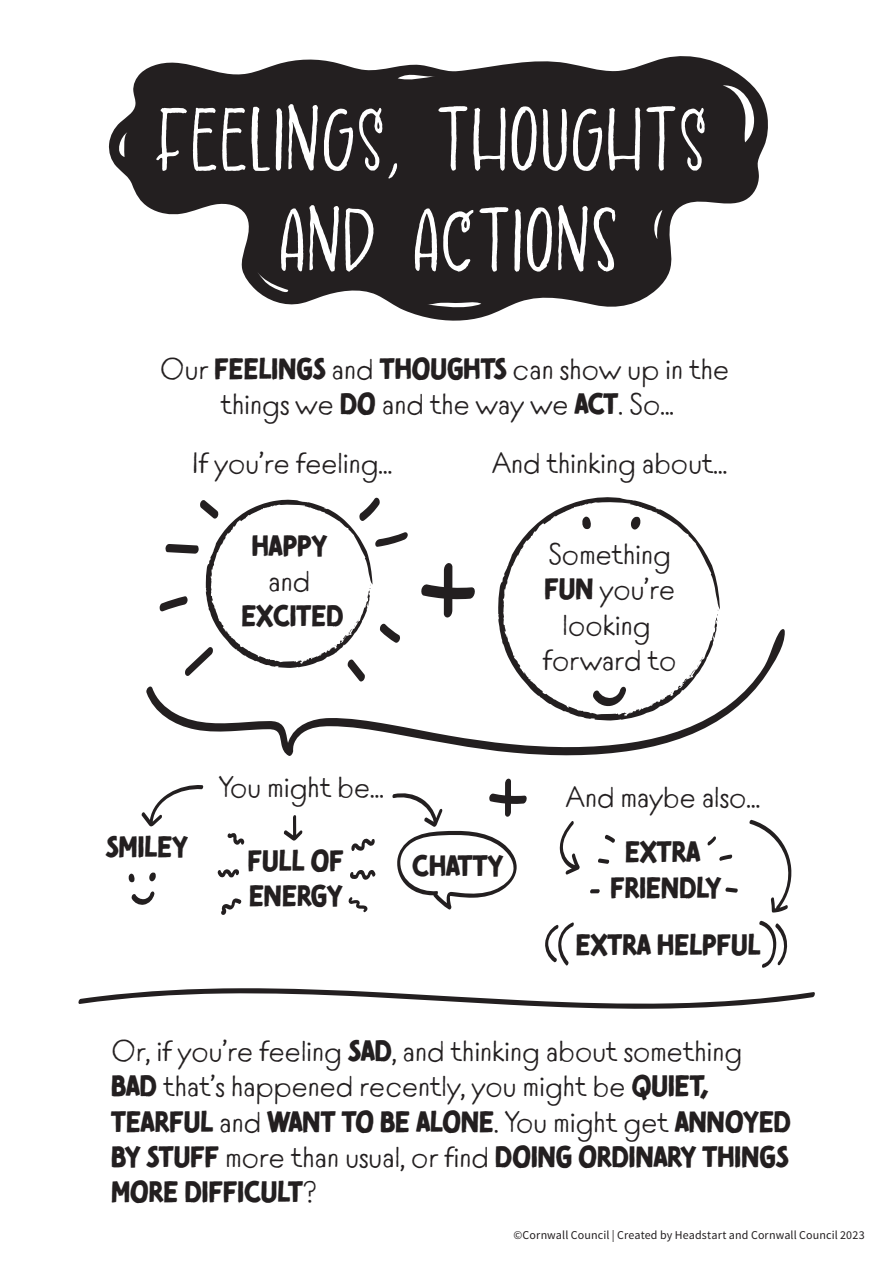
<style>
.page{position:relative;width:893px;height:1263px;background:#fff}
.page>*{position:absolute;margin:0;border:0;box-sizing:border-box;transform-origin:0 0}
.t1{font:100.95px/100.9px "Hey Eloise";color:#fff;text-align:center}
.t2{font:29.4px/35.4px "Tomarik Introvert";letter-spacing:-.04em;color:#231f20;text-align:center}
.t3{font:29.4px/35.4px "Tomarik Brush";letter-spacing:-.04em;color:#231f20;text-align:center}
.t4{font:12px "Source Sans Pro";letter-spacing:.01em;color:#231f20}
.s1{font-family:"Tomarik Brush"}
.s2{font-family:"Tomarik Introvert"}
</style>
<div class="page">
<svg style="left:108px;top:56px;width:660px;height:265px;fill:#231f20"></svg>
<svg style="left:427px;top:301px;width:54px;height:7px"></svg>
<svg style="left:257px;top:272px;width:31px;height:24px"></svg>
<svg style="left:114px;top:132px;width:14px;height:25px"></svg>
<svg style="left:398px;top:71px;width:37px;height:10px"></svg>
<svg style="left:653px;top:210px;width:9px;height:29px"></svg>
<svg style="left:498px;top:497px;width:222px;height:132px"></svg>
<svg style="left:421px;top:563px;width:54px;height:55px"></svg>
<svg style="left:159px;top:497px;width:249px;height:132px"></svg>
<svg style="left:631px;top:517px;width:10px;height:13px"></svg>
<svg style="left:581px;top:516px;width:10px;height:15px"></svg>
<svg style="left:141px;top:785px;width:63px;height:42px"></svg>
<svg style="left:284px;top:815px;width:19px;height:26px"></svg>
<svg style="left:149px;top:872px;width:7px;height:9px"></svg>
<svg style="left:128px;top:873px;width:7px;height:10px"></svg>
<svg style="left:131px;top:891px;width:24px;height:14px"></svg>
<svg style="left:605px;top:834px;width:10px;height:9px"></svg>
<svg style="left:598px;top:858px;width:11px;height:6px"></svg>
<svg style="left:590px;top:889px;width:10px;height:4px"></svg>
<svg style="left:707px;top:836px;width:9px;height:9px"></svg>
<svg style="left:719px;top:854px;width:13px;height:7px"></svg>
<svg style="left:725px;top:887px;width:13px;height:6px"></svg>
<svg style="left:227px;top:833px;width:17px;height:12px"></svg>
<svg style="left:217px;top:869px;width:22px;height:9px"></svg>
<svg style="left:221px;top:898px;width:20px;height:17px"></svg>
<svg style="left:351px;top:838px;width:24px;height:13px"></svg>
<svg style="left:350px;top:870px;width:26px;height:10px"></svg>
<svg style="left:348px;top:897px;width:20px;height:15px"></svg>
<svg style="left:146px;top:629px;width:639px;height:127px"></svg>
<svg style="left:545px;top:922px;width:29px;height:44px"></svg>
<svg style="left:759px;top:920px;width:29px;height:48px"></svg>
<svg style="left:559px;top:821px;width:21px;height:54px"></svg>
<svg style="left:749px;top:819px;width:43px;height:93px"></svg>
<svg style="left:392px;top:778px;width:135px;height:132px"></svg>
<svg style="left:78px;top:988px;width:737px;height:21px"></svg>
<p class="t1" style="left:153px;top:90px;width:556px">FEELINGS, THOUGHTS<br>AND ACTIONs</p>
<p class="t2" style="left:159px;top:349px;width:572px">Our <span class="s1">FEELINGS</span> and <span class="s1">THOUGHTS</span> can show up in the things we <span class="s1">DO</span> and the way we <span class="s1">ACT</span>. So...</p>
<p class="t2" style="left:191px;top:443px;width:203px">If you’re feeling...</p>
<p class="t2" style="left:491px;top:443px;width:238px">And thinking about...</p>
<p class="t3" style="left:241px;top:525px;width:105px">HAPPY <span class="s2">and<br></span>EXCITED</p>
<p class="t2" style="left:542px;top:534px;width:137px">Something<br><span class="s1">FUN</span> you’re looking forward to</p>
<p class="t3" style="left:105px;top:826px;width:85px">SMILEY</p>
<p class="t2" style="left:218px;top:767px;width:168px">You might be...</p>
<p class="t3" style="left:247px;top:840px;width:99px">FULL OF</p>
<p class="t3" style="left:412px;top:845px;width:94px">CHATTY</p>
<p class="t3" style="left:248px;top:875px;width:96px">ENERGY</p>
<p class="t2" style="left:565px;top:777px;width:197px">And maybe also...</p>
<p class="t3" style="left:610px;top:831px;width:114px">EXTRA<br>FRIENDLY</p>
<p class="t3" style="left:575px;top:923px;width:187px">EXTRA HELPFUL</p>
<p class="t2" style="left:110px;top:1031px;width:683px;text-align:left">Or, if you’re feeling <span class="s1">SAD</span>, and thinking about something <span class="s1">BAD</span> that’s happened recently, you might be <span class="s1">QUIET, TEARFUL</span> and <span class="s1">WANT TO BE ALONE</span>. You might get <span class="s1">ANNOYED BY STUFF</span> more than usual, or find <span class="s1">DOING ORDINARY THINGS MORE DIFFICULT</span>?</p>
<p class="t4" style="left:513px;top:1227px;width:353px">©Cornwall Council | Created by Headstart and Cornwall Council 2023</p>
</div>
